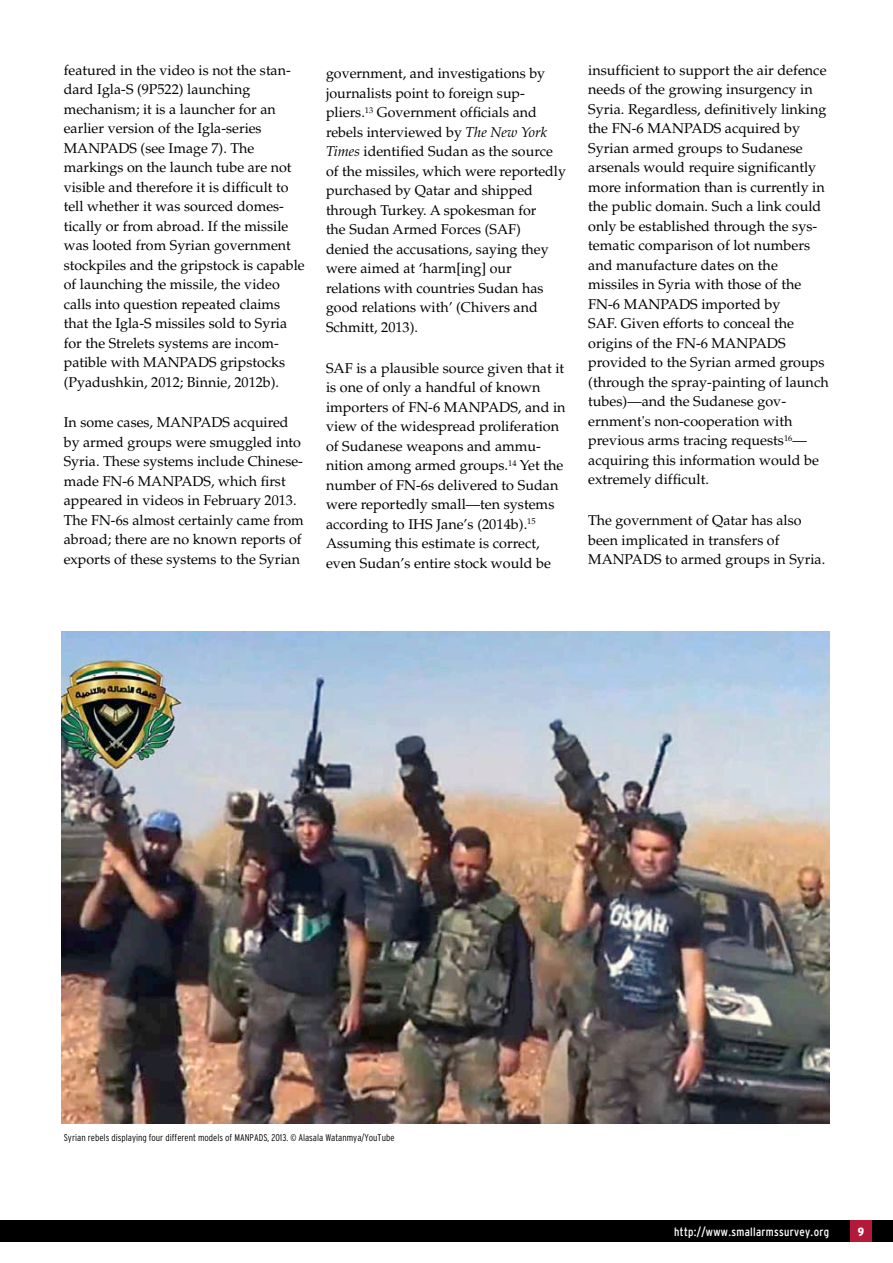
<style>
.page{position:relative;width:893px;height:1263px;background:#fff}
.page>*{position:absolute;margin:0;border:0;box-sizing:border-box;transform-origin:0 0}
.t1{font:14.25px/19.5px "Palatino";color:#000}
.t2{font:condensed 12px "Interstate";letter-spacing:.025em;color:#fff}
.t3{font:900 condensed 12px "Interstate";color:#fff}
.t4{font:300 condensed 9.75px "Interstate";color:#000}
.s1{font-style:italic}
</style>
<div class="page">
<div style="left:0;top:1220px;width:893px;height:22px;background:#000"></div>
<div style="left:850px;top:1220px;width:22px;height:22px;background:#b31938"></div>
<img style="left:61px;top:632px;width:768px;height:491px">
<p class="t1" style="left:64px;top:60px;width:242px">featured in the video is not the stan&shy;dard Igla-S (9P522) launching mechanism; it is a launcher for an earlier version of the Igla-series MANPADS (see Image 7). The markings on the launch tube are not visible and therefore it is difficult to tell whether it was sourced domes&shy;tically or from abroad. If the missile was looted from Syrian government stockpiles and the gripstock is capable of launching the missile, the video calls into question repeated claims that the Igla-S missiles sold to Syria for the Strelets systems are incom&shy;patible with MANPADS gripstocks (Pyadushkin, 2012; Binnie, 2012b).</p>
<p class="t1" style="left:64px;top:413px;width:242px">In some cases, MANPADS acquired by armed groups were smuggled into Syria. These systems include Chinese&shy;made FN-6 MANPADS, which first appeared in videos in February 2013.<br>The FN-6s almost certainly came from abroad; there are no known reports of exports of these systems to the Syrian</p>
<p class="t1" style="left:326px;top:64px;width:241px">government, and investigations by journalists point to foreign sup&shy;pliers.<sup>13</sup> Government officials and rebels interviewed by <span class="s1">The New York<br>Times</span> identified Sudan as the source of the missiles, which were reportedly purchased by Qatar and shipped through Turkey. A spokesman for<br>the Sudan Armed Forces (SAF) denied the accusations, saying they were aimed at ‘harm[ing] our relations with countries Sudan has good relations with’ (Chivers and<br>Schmitt, 2013).</p>
<p class="t1" style="left:326px;top:358px;width:241px">SAF is a plausible source given that it is one of only a handful of known importers of FN-6 MANPADS, and in view of the widespread proliferation of Sudanese weapons and ammu&shy;nition among armed groups.<sup>14</sup> Yet the number of FN-6s delivered to Sudan were reportedly small—ten systems according to IHS Jane’s (2014b).<sup>15<br></sup>Assuming this estimate is correct, even Sudan’s entire stock would be</p>
<p class="t1" style="left:588px;top:60px;width:242px">insufficient to support the air defence needs of the growing insurgency in Syria. Regardless, definitively linking the FN-6 MANPADS acquired by Syrian armed groups to Sudanese arsenals would require significantly more information than is currently in the public domain. Such a link could only be established through the sys&shy;tematic comparison of lot numbers and manufacture dates on the missiles in Syria with those of the FN-6 MANPADS imported by<br>SAF. Given efforts to conceal the origins of the FN-6 MANPADS provided to the Syrian armed groups (through the spray-painting of launch tubes)—and the Sudanese gov&shy;ernment's non-cooperation with previous arms tracing requests<sup>16</sup>— acquiring this information would be extremely difficult.</p>
<p class="t1" style="left:588px;top:511px;width:238px">The government of Qatar has also been implicated in transfers of<br>MANPADS to armed groups in Syria.</p>
<p class="t4" style="left:64px;top:1132px;width:332px">Syrian rebels displaying four different models of MANPADS, 2013. © Alasala Watanmya/YouTube</p>
<p class="t2" style="left:674px;top:1225px;width:156px">http://www.smallarmssurvey.org</p>
<p class="t3" style="left:858px;top:1225px;width:8px">9</p>
</div>
